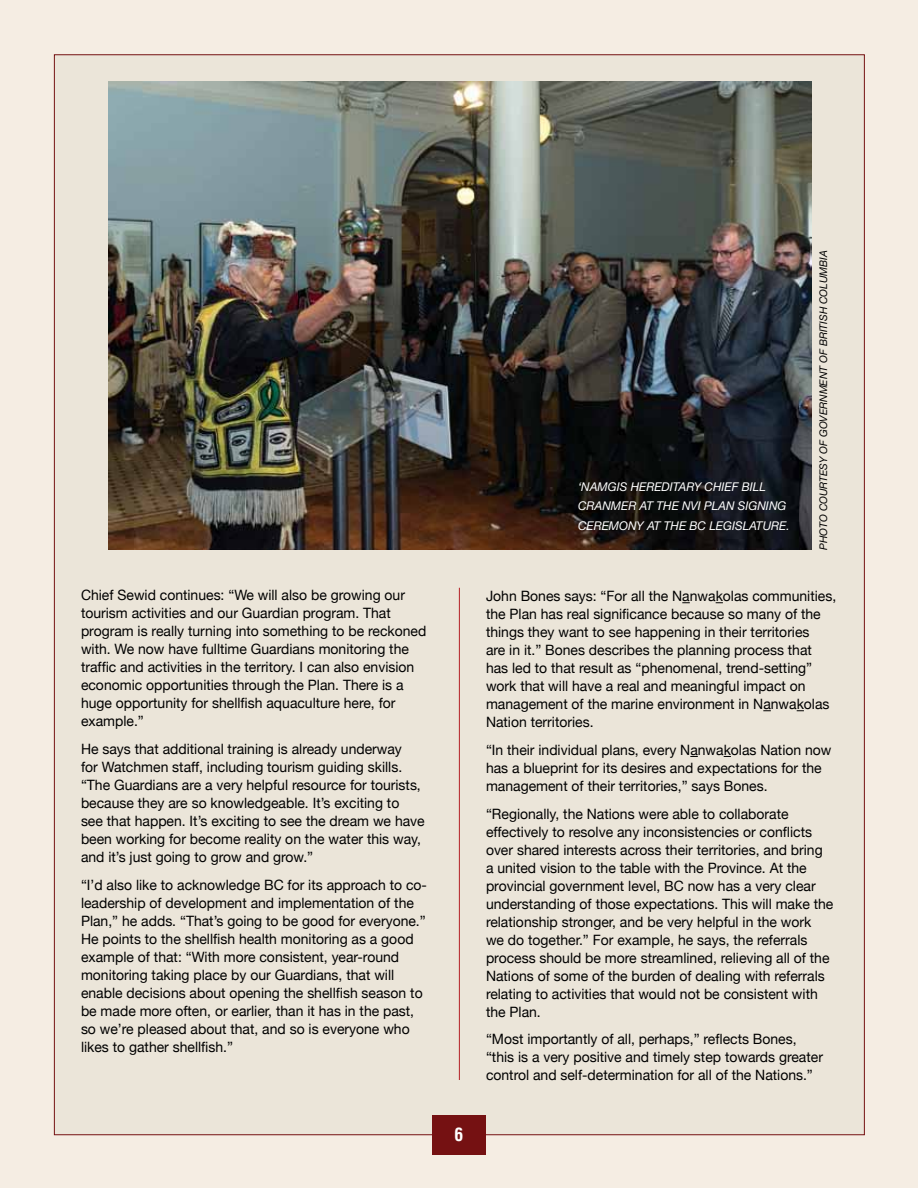
<style>
.page{position:relative;width:918px;height:1188px;background:#f5ede3}
.page>*{position:absolute;margin:0;border:0;box-sizing:border-box;transform-origin:0 0}
.t1{font:700 condensed 18px "Helvetica";color:#fff}
.t2{font:14.25px/18px "Helvetica Neue";color:#000}
.t3{font:italic 12px/19.5px "Helvetica Neue";color:#fff}
.t4{font:italic 10.5px "Helvetica Neue";color:#000}
</style>
<div class="page">
<div style="left:54px;top:54px;width:811px;height:1081px;background:#ebe5d9;border:1px solid #751112"></div>
<div style="left:432px;top:1115px;width:54px;height:40px;background:#751112"></div>
<hr style="left:459px;top:588px;width:1px;height:492px;background:#b41f24">
<img style="left:108px;top:81px;width:703px;height:468px">
<p class="t2" style="left:81px;top:587px;width:347px">Chief Sewid continues: “We will also be growing our tourism activities and our Guardian program. That program is really turning into something to be reckoned with. We now have fulltime Guardians monitoring the traffic and activities in the territory. I can also envision economic opportunities through the Plan. There is a huge opportunity for shellfish aquaculture here, for example.”</p>
<p class="t2" style="left:81px;top:741px;width:345px">He says that additional training is already underway<br>for Watchmen staff, including tourism guiding skills. “The Guardians are a very helpful resource for tourists, because they are so knowledgeable. It’s exciting to see that happen. It’s exciting to see the dream we have been working for become reality on the water this way, and it’s just going to grow and grow.”</p>
<p class="t2" style="left:81px;top:877px;width:348px">“I’d also like to acknowledge BC for its approach to co&shy;leadership of development and implementation of the Plan,” he adds. “That’s going to be good for everyone.” He points to the shellfish health monitoring as a good example of that: “With more consistent, year-round monitoring taking place by our Guardians, that will enable decisions about opening the shellfish season to be made more often, or earlier, than it has in the past, so we’re pleased about that, and so is everyone who likes to gather shellfish.”</p>
<p class="t1" style="left:455px;top:1124px;width:10px">6</p>
<p class="t3" style="left:578px;top:477px;width:208px;text-indent:53px">HEREDITARY CHIEF BILL<br>CRANMER AT THE NVI PLAN SIG NING<br>CEREMONY AT THE BC LEGISLATURE</p>
<p class="t3" style="left:786px;top:516px;width:5px">.</p>
<p class="t3" style="left:578px;top:477px;width:28px">‘NAMGIS</p>
<p class="t4" style="left:816px;top:550px;width:302px;rotate:-90deg">PHOTO COURTES Y OF GOVERNMENT OF BRITISH COLUMBIA</p>
<p class="t2" style="left:486px;top:588px;width:352px">John Bones says: “For all the Nanwakolas communities, the Plan has real significance because so many of the things they want to see happening in their territories<br>are in it.” Bones describes the planning process that has led to that result as “phenomenal, trend-setting” work that will have a real and meaningful impact on management of the marine environment in Nanwakolas Nation territories.</p>
<p class="t2" style="left:486px;top:742px;width:347px">“In their individual plans, every Nanwakolas Nation now has a blueprint for its desires and expectations for the management of their territories,” says Bones.</p>
<p class="t2" style="left:486px;top:805px;width:349px">“Regionally, the Nations were able to collaborate effectively to resolve any inconsistencies or conflicts over shared interests across their territories, and bring a united vision to the table with the Province. At the provincial government level, BC now has a very clear understanding of those expectations. This will make the relationship stronger, and be very helpful in the work<br>we do together.” For example, he says, the referrals process should be more streamlined, relieving all of the Nations of some of the burden of dealing with referrals relating to activities that would not be consistent with the Plan.</p>
<p class="t2" style="left:486px;top:1031px;width:339px">“Most importantly of all, perhaps,” reflects Bones, “this is a very positive and timely step towards greater control and self-determination for all of the Nations.”</p>
</div>
